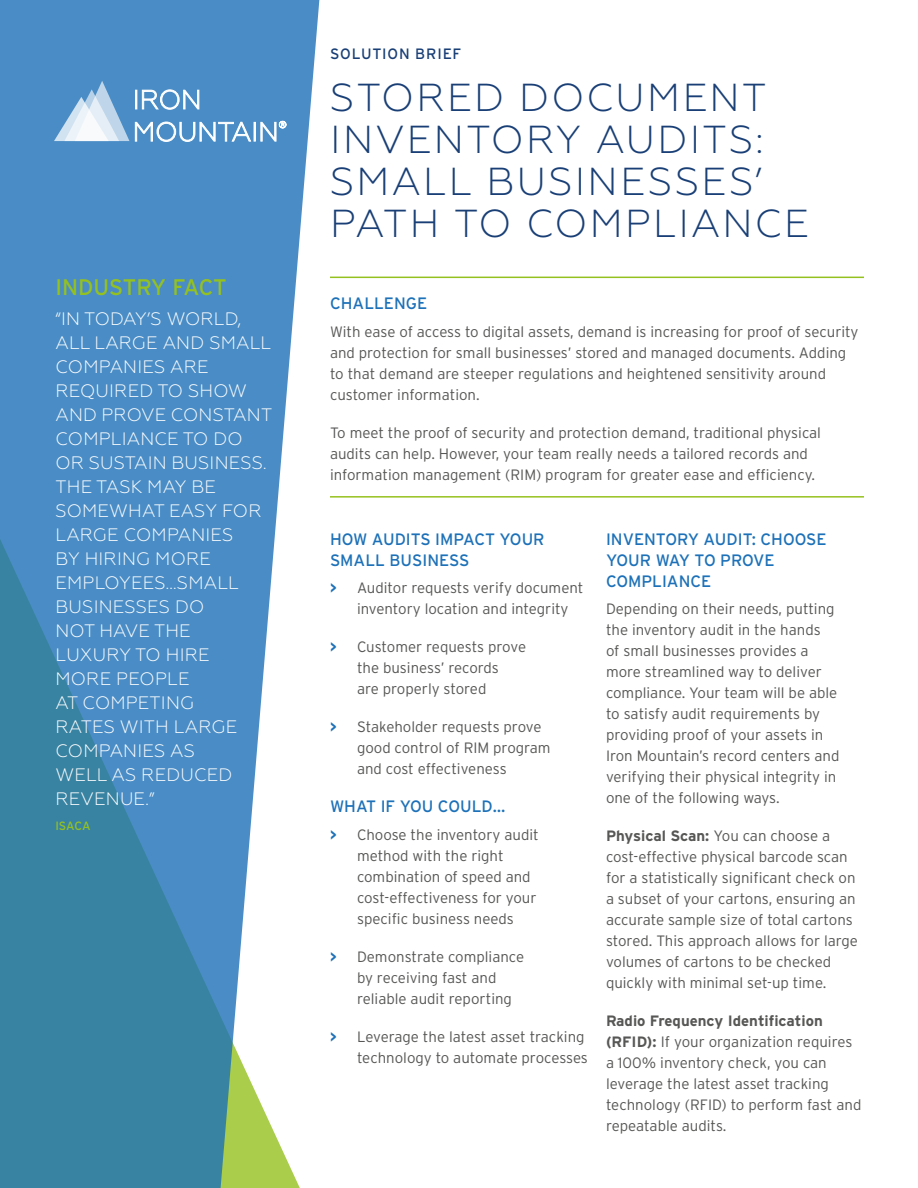
<style>
.page{position:relative;width:918px;height:1188px;background:#fff}
.page>*{position:absolute;margin:0;border:0;box-sizing:border-box;transform-origin:0 0}
.t1{font:300 39px/42px "Geometria";letter-spacing:.055em;color:#193f76}
.t2{font:22.5px "Interstate";letter-spacing:-.005em;color:#95c11f}
.t3{font:300 18px/24px "Geometria";letter-spacing:.01em;color:#fff}
.t4{font:16.5px/21px "Interstate";color:#1d71b8}
.t5{font:300 15px/21px "Interstate";color:#575756}
.t6{font:15px "Interstate";letter-spacing:.05em;color:#193f76}
.t7{font:12px "Interstate";letter-spacing:-.02em;color:#95c11f}
.s1{font-weight:700;color:#1d71b8}
.s2{font-weight:700}
</style>
<div class="page">
<svg style="left:0;top:0;width:320px;height:1188px;fill:#4a8dc6"></svg>
<hr style="left:330px;top:277px;width:534px;height:1px;background:#95c11f">
<hr style="left:330px;top:496px;width:534px;height:2px;background:#95c11f">
<svg style="left:135px;top:90px;width:64px;height:20px"></svg>
<svg style="left:135px;top:121px;width:151px;height:21px"></svg>
<svg style="left:54px;top:81px;width:75px;height:60px"></svg>
<h2 class="t2" style="left:55px;top:274px;width:173px">INDUSTRY FACT</h2>
<p class="t3" style="left:55px;top:307px;width:218px">“IN TODAY’S WORLD,<br>ALL LARGE AND SMALL<br>COMPANIES ARE<br>REQUIRED TO SHOW<br>AND PROVE CONSTANT<br>COMPLIANCE TO DO<br>OR SUSTAIN BUSINESS.<br>THE TASK MAY BE<br>SOMEWHAT EASY FOR<br>LARGE COMPANIES<br>BY HIRING MORE<br>EMPLOYEES…SMALL<br>BUSINESSES DO<br>NOT HAVE THE<br>LUXURY TO HIRE<br>MORE PEOPLE<br>AT COMPETING<br>RATES WITH LARGE<br>COMPANIES AS<br>WELL AS REDUCED<br>REVENUE.”</p>
<p class="t7" style="left:55px;top:819px;width:37px">ISACA</p>
<p class="t6" style="left:330px;top:45px;width:133px">SOLUTION BRIEF</p>
<h1 class="t1" style="left:330px;top:76px;width:480px">STORED DOCUMENT<br>INVENTORY AUDITS:<br>SMALL BUSINESSES’<br>PATH TO COMPLIANCE</h1>
<p class="t4" style="left:330px;top:292px;width:99px">CHALLENGE</p>
<p class="t5" style="left:330px;top:321px;width:530px">With ease of access to digital assets, demand is increasing for proof of security and protection for small businesses’ stored and managed documents. Adding to that demand are steeper regulations and heightened sensitivity around customer information.</p>
<p class="t5" style="left:330px;top:422px;width:493px">To meet the proof of security and protection demand, traditional physical audits can help. However, your team really needs a tailored records and information management (RIM) program for greater ease and efficiency.</p>
<p class="t4" style="left:330px;top:528px;width:216px">HOW AUDITS IMPACT YOUR<br>SMALL BUSINESS</p>
<p class="t5" style="left:357px;top:577px;width:228px;text-indent:-27px"><span class="s1">&gt;</span> Auditor requests verify document inventory location and integrity</p>
<p class="t5" style="left:357px;top:636px;width:171px;text-indent:-27px"><span class="s1">&gt;</span> Customer requests prove the business’ records<br>are properly stored</p>
<p class="t5" style="left:357px;top:716px;width:195px;text-indent:-27px"><span class="s1">&gt;</span> Stakeholder requests prove good control of RIM program and cost effectiveness</p>
<p class="t4" style="left:330px;top:796px;width:177px">WHAT IF YOU COULD…</p>
<p class="t5" style="left:357px;top:824px;width:183px;text-indent:-27px"><span class="s1">&gt;</span> Choose the inventory audit method with the right combination of speed and cost-effectiveness for your specific business needs</p>
<p class="t5" style="left:357px;top:946px;width:169px;text-indent:-27px"><span class="s1">&gt;</span> Demonstrate compliance by receiving fast and reliable audit reporting</p>
<p class="t5" style="left:330px;top:1026px;width:259px;text-align:right"><span class="s1">&gt;</span> Leverage the latest asset tracking technology to automate processes</p>
<p class="t4" style="left:606px;top:528px;width:222px">INVENTORY AUDIT: CHOOSE<br>YOUR WAY TO PROVE<br>COMPLIANCE</p>
<p class="t5" style="left:606px;top:598px;width:235px">Depending on their needs, putting the inventory audit in the hands<br>of small businesses provides a more streamlined way to deliver compliance. Your team will be able to satisfy audit requirements by providing proof of your assets in<br>Iron Mountain’s record centers and verifying their physical integrity in one of the following ways.</p>
<p class="t5" style="left:606px;top:825px;width:254px"><span class="s2">Physical Scan:</span> You can choose a cost-effective physical barcode scan for a statistically significant check on a subset of your cartons, ensuring an accurate sample size of total cartons stored. This approach allows for large volumes of cartons to be checked quickly with minimal set-up time.</p>
<p class="t5" style="left:606px;top:1010px;width:257px"><span class="s2">Radio Frequency Identification (RFID):</span> If your organization requires a 100% inventory check, you can leverage the latest asset tracking technology (RFID) to perform fast and repeatable audits.</p>
</div>
